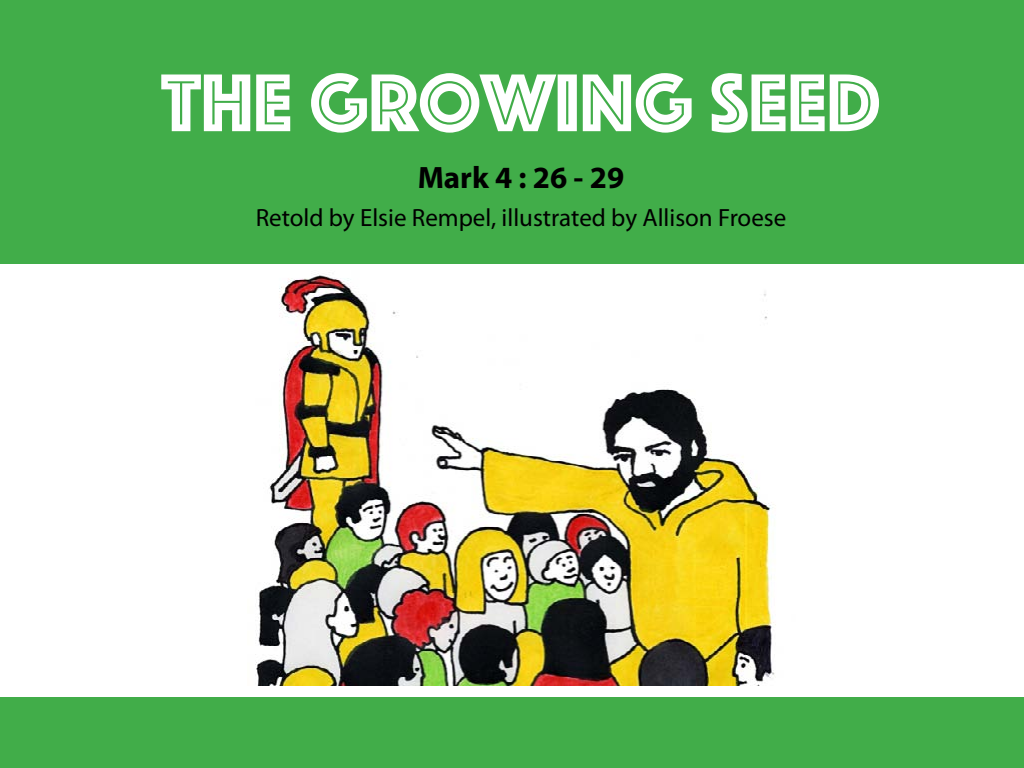
<style>
.page{position:relative;width:1024px;height:768px;background:#41ad49}
.page>*{position:absolute;margin:0;border:0;box-sizing:border-box;transform-origin:0 0}
.t1{font:85px "Phosphate Inline";color:#fff}
.t2{font:700 31px "Myriad Pro";color:#000}
.t3{font:25px "Myriad Pro";color:#000}
</style>
<div class="page">
<div style="left:0;top:265px;width:1024px;height:432px;background:#fff"></div>
<img style="left:248px;top:264px;width:548px;height:421px">
<h1 class="t1" style="left:161px;top:42px;width:721px">THE GROWING SEED</h1>
<p class="t2" style="left:418px;top:160px;width:208px">Mark 4 : 26 - 29</p>
<p class="t3" style="left:256px;top:204px;width:532px">Retold by Elsie Rempel, illustrated by Allison Froese</p>
</div>
